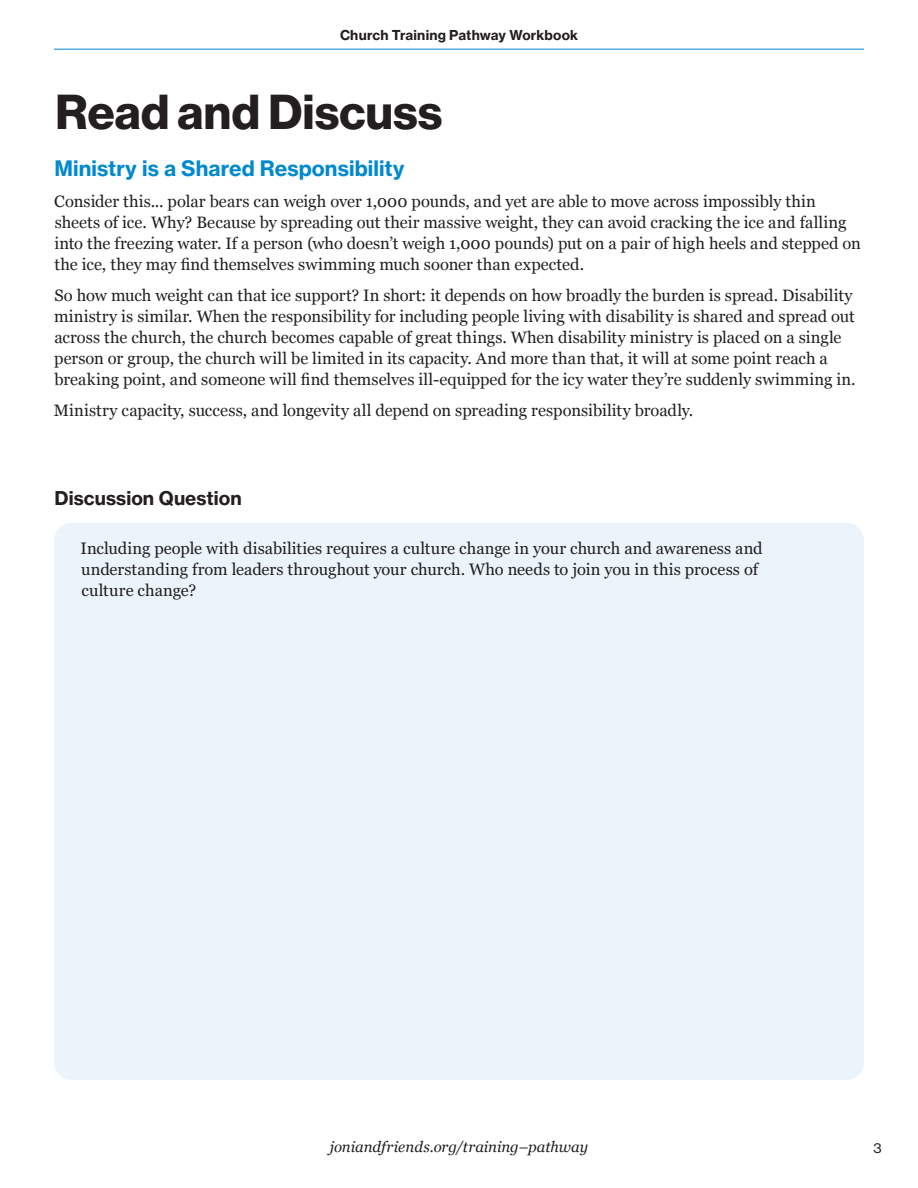
<style>
.page{position:relative;width:918px;height:1188px;background:#fff}
.page>*{position:absolute;margin:0;border:0;box-sizing:border-box;transform-origin:0 0}
.t1{font:48px "N Haas Grotesk DS Pro 75 Bd";letter-spacing:.01em;color:#231f20}
.Blue_Subheadline{font:21px "N Haas Grotesk TX Pro 75 Bd";letter-spacing:.005em;color:#0089cf}
.Black_Subheadline{font:18.75px "N Haas Grotesk TX Pro 75 Bd";letter-spacing:.005em;color:#231f20}
.Body{font:16.5px/21px "Georgia";color:#231f20}
.Body-2{font:16.5px/21px "Georgia Pro";color:#231f20}
.t2{font:italic 15px "Georgia";color:#231f20}
.t3{font:13.5px "N Haas Grotesk TX Pro 75 Bd";letter-spacing:.015em;color:#231f20}
.t4{font:13.5px "N Haas Grotesk TX Pro 55 Rg";color:#231f20}
</style>
<div class="page">
<hr style="left:54px;top:49px;width:810px;height:1px;background:#0089cf">
<div style="left:54px;top:523px;width:810px;height:557px;background:#ebf4fa;border-radius:18px"></div>
<p class="t3" style="left:340px;top:27px;width:240px">Church Training Pathway Workbook</p>
<p class="t1" style="left:56px;top:84px;width:388px">Read and Discuss</p>
<p class="Blue_Subheadline" style="left:54px;top:155px;width:351px">Ministry is a Shared Responsibility</p>
<p class="Body" style="left:54px;top:190px;width:808px">Consider this... polar bears can weigh over 1,000 pounds, and yet are able to move across impossibly thin sheets of ice. Why? Because by spreading out their massive weight, they can avoid cracking the ice and falling into the freezing water. If a person (who doesn’t weigh 1,000 pounds) put on a pair of high heels and stepped on the ice, they may find themselves swimming much sooner than expected.</p>
<p class="Body" style="left:54px;top:284px;width:803px">So how much weight can that ice support? In short: it depends on how broadly the burden is spread. Disability ministry is similar. When the responsibility for including people living with disability is shared and spread out across the church, the church becomes capable of great things. When disability ministry is placed on a single person or group, the church will be limited in its capacity. And more than that, it will at some point reach a breaking point, and someone will find themselves ill-equipped for the icy water they’re suddenly swimming in.</p>
<p class="Body" style="left:54px;top:400px;width:641px">Ministry capacity, success, and longevity all depend on spreading responsibility broadly.</p>
<p class="Black_Subheadline" style="left:55px;top:486px;width:189px">Discussion Question</p>
<p class="Body-2" style="left:81px;top:539px;width:684px">Including people with disabilities requires a culture change in your church and awareness and understanding from leaders throughout your church. Who needs to join you in this process of culture change?</p>
<p class="t2" style="left:330px;top:1136px;width:260px">joniandfriends.org/training–pathway</p>
<p class="t4" style="left:873px;top:1139px;width:10px">3</p>
</div>
